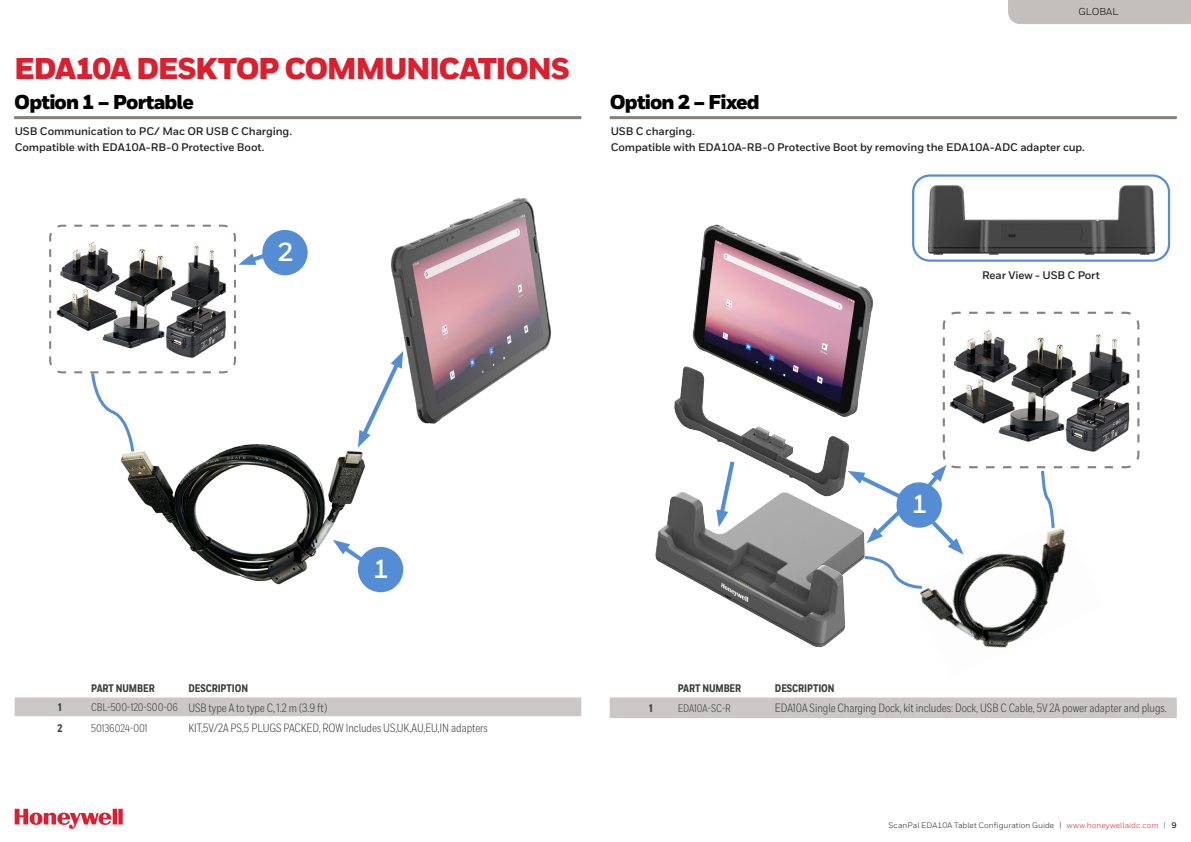
<style>
.page{position:relative;width:1191px;height:842px;background:#fff}
.page>*{position:absolute;margin:0;border:0;box-sizing:border-box;transform-origin:0 0}
.Catalog__Section_Tit{font:900 30px "Honeywell Sans";letter-spacing:-.05em;color:#dc1f2e}
.Subtitle{font:700 26px "Honeywell Sans";color:#fff}
.Catalog__Section_Sub{font:900 20px "Honeywell Sans";letter-spacing:-.04em;color:#000}
.Catalog__Description{font:12px "Honeywell Cond";letter-spacing:-.005em;color:#3e3e3f}
.Catalog__Heading_2{font:700 11px "Honeywell Sans";letter-spacing:-.01em;color:#231f20}
.Catalog__SKU{font:800 11px "Honeywell Cond";letter-spacing:-.005em;color:#3e3e3f}
.Catalog__SKU-2{font:11px "Honeywell Cond";letter-spacing:-.005em;color:#3e3e3f}
.t1{font:10px "Honeywell Sans";letter-spacing:.005em;color:#000}
.t2{font:8px "Honeywell Sans";letter-spacing:.005em;color:#231f20}
.s1{color:#dc1f2e}
.s2{font-weight:700}
</style>
<div class="page">
<hr style="left:14px;top:116px;width:567px;height:3px;background:#867f7c">
<hr style="left:609px;top:116px;width:567px;height:3px;background:#867f7c">
<svg style="left:15px;top:809px;width:108px;height:20px"></svg>
<div style="left:1008px;top:0;width:183px;height:24px;background:#c2bfbd"></div>
<img style="left:920px;top:590px;width:130px;height:58px">
<div style="left:15px;top:697px;width:566px;height:19px;background:#cbc7c6"></div>
<div style="left:609px;top:697px;width:567px;height:21px;background:#cbc7c6"></div>
<img style="left:391px;top:198px;width:160px;height:226px">
<img style="left:655px;top:224px;width:219px;height:424px">
<svg style="left:716px;top:457px;width:21px;height:70px"></svg>
<svg style="left:847px;top:311px;width:293px;height:279px"></svg>
<img style="left:915px;top:177px;width:252px;height:82px">
<div style="left:912px;top:174px;width:258px;height:88px;border:2px solid #548dd4;border-radius:17px"></div>
<img style="left:120px;top:445px;width:252px;height:146px">
<div style="left:358px;top:547px;width:45px;height:45px;background:#548dd4;border-radius:50%"></div>
<div style="left:262px;top:230px;width:46px;height:45px;background:#548dd4;border-radius:50%"></div>
<svg style="left:333px;top:540px;width:36px;height:26px"></svg>
<svg style="left:49px;top:224px;width:224px;height:230px"></svg>
<svg style="left:357px;top:351px;width:47px;height:97px"></svg>
<p class="Catalog__Section_Tit" style="left:14px;top:50px;width:557px">EDA10A DESKTOP COMMUNICATIONS</p>
<p class="Catalog__Section_Sub" style="left:14px;top:90px;width:181px">Option 1 – Portable</p>
<p class="Catalog__Heading_2" style="left:15px;top:124px;width:279px">USB Communication to PC/ Mac OR USB C Charging.</p>
<p class="Catalog__Heading_2" style="left:15px;top:141px;width:251px">Compatible with EDA10A-RB-0 Protective Boot.</p>
<p class="Subtitle" style="left:278px;top:236px;width:18px">2</p>
<p class="Catalog__Section_Sub" style="left:609px;top:90px;width:152px">Option 2 – Fixed</p>
<p class="t1" style="left:1078px;top:6px;width:42px">GLOBAL</p>
<p class="Catalog__Heading_2" style="left:610px;top:124px;width:86px">USB C charging.</p>
<p class="Catalog__Heading_2" style="left:610px;top:141px;width:476px">Compatible with EDA10A-RB-0 Protective Boot by removing the EDA10A-ADC adapter cup.</p>
<p class="Catalog__Heading_2" style="left:982px;top:269px;width:119px">Rear View - USB C Port</p>
<p class="Catalog__SKU" style="left:91px;top:681px;width:65px">PART NUMBER</p>
<p class="Catalog__SKU" style="left:188px;top:681px;width:61px">DESCRIPTION</p>
<p class="Subtitle" style="left:373px;top:553px;width:18px">1</p>
<p class="Catalog__SKU" style="left:58px;top:701px;width:5px">1</p>
<p class="Catalog__SKU-2" style="left:91px;top:701px;width:88px">CBL-500-120-S00-06</p>
<p class="Catalog__Description" style="left:188px;top:700px;width:140px">USB type A to type C, 1.2 m (3.9 ft)</p>
<p class="Catalog__SKU" style="left:57px;top:721px;width:7px">2</p>
<p class="Catalog__SKU-2" style="left:91px;top:721px;width:58px">50136024-001</p>
<p class="Catalog__Description" style="left:188px;top:721px;width:301px">KIT,5V/2A PS,5 PLUGS PACKED, ROW Includes US,UK,AU,EU,IN adapters</p>
<p class="Catalog__SKU" style="left:677px;top:681px;width:65px">PART NUMBER</p>
<p class="Catalog__SKU" style="left:775px;top:681px;width:61px">DESCRIPTION</p>
<p class="Subtitle" style="left:911px;top:489px;width:18px">1</p>
<p class="Catalog__SKU" style="left:649px;top:701px;width:5px">1</p>
<p class="Catalog__SKU-2" style="left:677px;top:702px;width:55px">EDA10A-SC-R</p>
<p class="Catalog__Description" style="left:775px;top:701px;width:393px">EDA10A Single Charging Dock, kit includes: Dock, USB C Cable, 5V 2A power adapter and plugs.</p>
<p class="t2" style="left:888px;top:820px;width:290px">ScanPal EDA10A Tablet Configuration Guide | <span class="s1">www.honeywellaidc.com</span> | <span class="s2">9</span></p>
</div>
